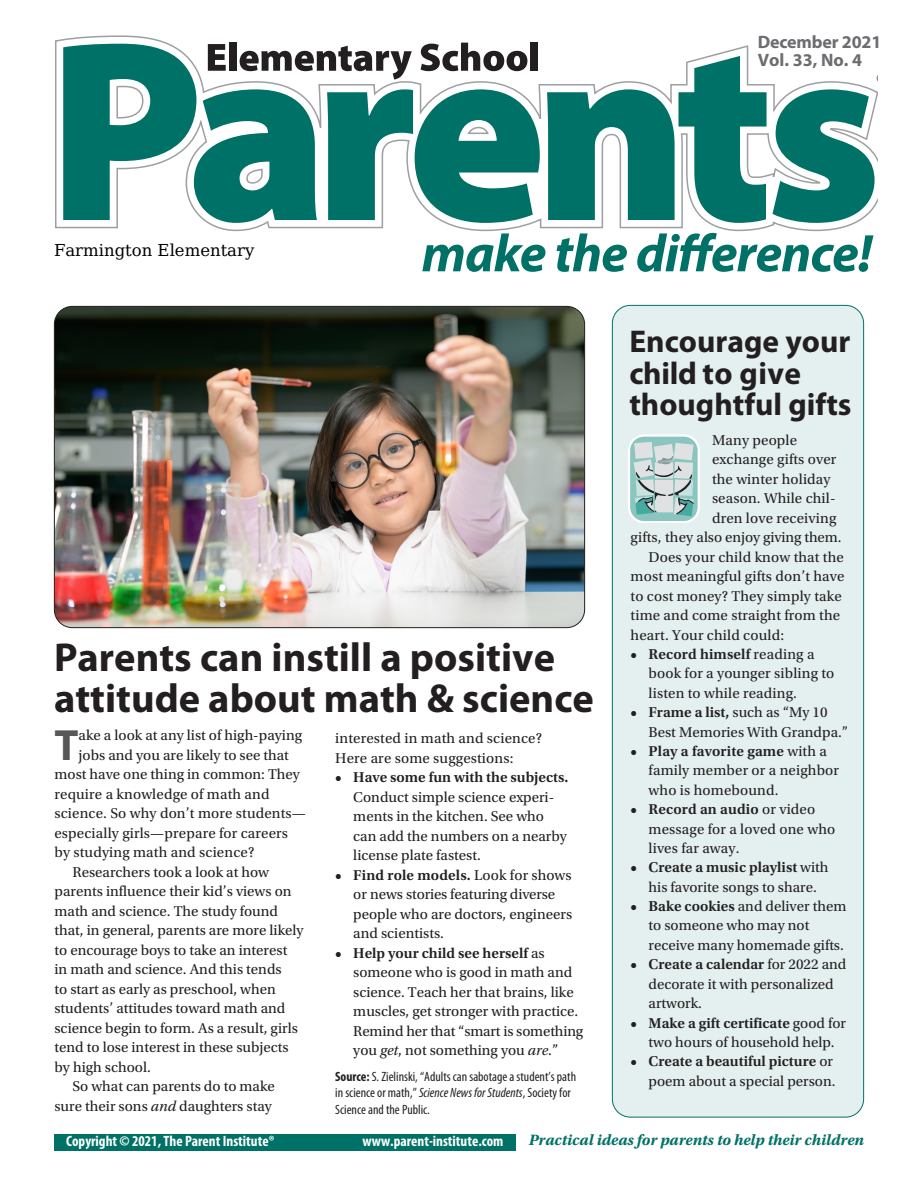
<style>
.page{position:relative;width:918px;height:1188px;background:#fff}
.page>*{position:absolute;margin:0;border:0;box-sizing:border-box;transform-origin:0 0}
.t1{font:700 43.95px "Myriad Pro";color:#57585a}
.t2{font:700 40.5px/40.5px "Myriad Pro";color:#231f20}
.t3{font:700 31.5px/31.5px "Myriad Pro";color:#231f20}
.t4{font:700 18px/18px "Myriad Pro";letter-spacing:-.01em;color:#6c6d70}
.t5{font:16.5px "DejaVu Math Te X Gyre";color:#000}
.t6{font:italic 700 15.75px "Utopia Std";color:#007167}
.t7{font:15px/19.5px "Utopia Std";color:#231f20}
.t8{font:700 condensed 15px "Myriad Pro";color:#fff}
.t9{font:600 15px "Utopia Std";color:#231f20}
.t10{font:condensed 13.5px/16.5px "Myriad Pro";color:#231f20}
.s1{font-weight:600}
.s2{font-style:italic}
.s3{font-weight:700}
</style>
<div class="page">
<div style="left:612px;top:305px;width:252px;height:812px;background:#e4f0ef;border-radius:18px"></div>
<svg style="left:55px;top:35px;width:822px;height:197px"></svg>
<svg style="left:773px;top:89px;width:102px;height:134px"></svg>
<svg style="left:422px;top:233px;width:123px;height:39px"></svg>
<svg style="left:557px;top:233px;width:70px;height:39px"></svg>
<svg style="left:637px;top:233px;width:237px;height:39px"></svg>
<svg style="left:63px;top:43px;width:477px;height:180px"></svg>
<div style="left:531px;top:43px;width:7px;height:28px;background:#231f20"></div>
<svg style="left:628px;top:434px;width:72px;height:89px"></svg>
<div style="left:54px;top:1134px;width:462px;height:16px;background:#007167"></div>
<img style="left:54px;top:306px;width:531px;height:322px">
<p class="t4" style="left:758px;top:32px;width:125px">December 2021<br>Vol. 33, No. 4</p>
<p class="t5" style="left:54px;top:243px;width:202px">Farmington Elementary</p>
<h2 class="t2" style="left:54px;top:636px;width:542px">Parents can instill a positive attitude about math &amp; science</h2>
<h1 class="t1" style="left:54px;top:716px;width:26px">T</h1>
<p class="t7" style="left:79px;top:726px;width:225px">ake a look at any list of high-paying</p>
<p class="t7" style="left:335px;top:729px;width:208px">interested in math and science?<br>Here are some suggestions:</p>
<p class="t9" style="left:335px;top:769px;width:235px">• Have some fun with the subjects.</p>
<p class="t7" style="left:353px;top:787px;width:215px">Conduct simple science experi&shy;ments in the kitchen. See who can add the numbers on a nearby license plate fastest.</p>
<p class="t7" style="left:353px;top:865px;width:220px;text-indent:-18px"><span class="s1">• Find role models.</span> Look for shows or news stories featuring diverse people who are doctors, engineers and scientists.</p>
<p class="t7" style="left:353px;top:943px;width:232px;text-indent:-18px"><span class="s1">• Help your child see herself</span> as someone who is good in math and science. Teach her that brains, like muscles, get stronger with practice.<br>Remind her that “smart is something you <span class="s2">get</span>, not something you <span class="s2">are</span>.”</p>
<p class="t10" style="left:335px;top:1068px;width:242px"><span class="s3">Source:</span> S. Zielinski, “Adults can sabotage a student’s path in science or math,” <span class="s2">Science News for Students</span>, Society for<br>Science and the Public.</p>
<p class="t7" style="left:79px;top:745px;width:212px">jobs and you are likely to see that</p>
<p class="t7" style="left:54px;top:765px;width:247px">most have one thing in common: They</p>
<p class="t7" style="left:54px;top:784px;width:217px">require a knowledge of math and</p>
<p class="t7" style="left:54px;top:804px;width:253px">science. So why don’t more students—</p>
<p class="t7" style="left:54px;top:823px;width:235px">especially girls—prepare for careers</p>
<p class="t7" style="left:54px;top:843px;width:201px">by studying math and science?</p>
<p class="t7" style="left:72px;top:862px;width:198px">Researchers took a look at how</p>
<p class="t7" style="left:54px;top:882px;width:239px">parents influence their kid’s views on</p>
<p class="t7" style="left:54px;top:901px;width:225px">math and science. The study found</p>
<p class="t7" style="left:54px;top:921px;width:251px">that, in general, parents are more likely</p>
<p class="t7" style="left:54px;top:940px;width:234px">to encourage boys to take an interest</p>
<p class="t7" style="left:54px;top:960px;width:229px">in math and science. And this tends</p>
<p class="t7" style="left:54px;top:979px;width:223px">to start as early as preschool, when</p>
<p class="t7" style="left:54px;top:999px;width:233px">students’ attitudes toward math and</p>
<p class="t7" style="left:54px;top:1018px;width:245px">science begin to form. As a result, girls</p>
<p class="t7" style="left:54px;top:1038px;width:236px">tend to lose interest in these subjects</p>
<p class="t7" style="left:54px;top:1057px;width:98px">by high school.</p>
<p class="t7" style="left:72px;top:1077px;width:204px">So what can parents do to make</p>
<p class="t7" style="left:54px;top:1096px;width:219px">sure their sons <span class="s2">and</span> daughters stay</p>
<h3 class="t3" style="left:629px;top:325px;width:224px">Encourage your child to give thoughtful gifts</h3>
<p class="t7" style="left:712px;top:430px;width:87px">Many people</p>
<p class="t7" style="left:712px;top:450px;width:126px">exchange gifts over</p>
<p class="t7" style="left:712px;top:469px;width:120px">the winter holiday</p>
<p class="t7" style="left:712px;top:489px;width:125px">season. While chil-</p>
<p class="t7" style="left:712px;top:508px;width:126px">dren love receiving</p>
<p class="t7" style="left:631px;top:528px;width:213px">gifts, they also enjoy giving them.</p>
<p class="t7" style="left:649px;top:547px;width:197px">Does your child know that the</p>
<p class="t7" style="left:631px;top:567px;width:215px">most meaningful gifts don’t have</p>
<p class="t7" style="left:631px;top:586px;width:213px">to cost money? They simply take</p>
<p class="t7" style="left:631px;top:606px;width:211px">time and come straight from the</p>
<p class="t7" style="left:631px;top:625px;width:155px">heart. Your child could:</p>
<p class="t7" style="left:649px;top:645px;width:187px;text-indent:-18px"><span class="s1">• Record himself</span> reading a book for a younger sibling to listen to while reading.</p>
<p class="t7" style="left:649px;top:703px;width:201px;text-indent:-18px"><span class="s1">• Frame a list,</span> such as “My 10<br>Best Memories With Grandpa.”</p>
<p class="t7" style="left:649px;top:742px;width:192px;text-indent:-18px"><span class="s1">• Play a favorite game</span> with a family member or a neighbor who is homebound.</p>
<p class="t7" style="left:649px;top:800px;width:188px;text-indent:-18px"><span class="s1">• Record an audio</span> or video message for a loved one who lives far away.</p>
<p class="t7" style="left:631px;top:858px;width:199px;text-align:center"><span class="s1">• Create a music playlist</span> with his favorite songs to share.</p>
<p class="t7" style="left:649px;top:897px;width:199px;text-indent:-18px"><span class="s1">• Bake cookies</span> and deliver them to someone who may not receive many homemade gifts.</p>
<p class="t7" style="left:649px;top:955px;width:199px;text-indent:-18px"><span class="s1">• Create a calendar</span> for 2022 and decorate it with personalized artwork.</p>
<p class="t7" style="left:631px;top:1013px;width:217px;text-align:center"><span class="s1">• Make a gift certificate</span> good for two hours of household help.</p>
<p class="t7" style="left:631px;top:1052px;width:207px;text-align:right"><span class="s1">• Create a beautiful picture</span> or poem about a special person.</p>
<p class="t8" style="left:66px;top:1132px;width:210px">Copyright © 2021, The Parent Institute®</p>
<p class="t8" style="left:363px;top:1132px;width:142px">www.parent-institute.com</p>
<p class="t6" style="left:529px;top:1131px;width:337px">Practical ideas for parents to help their children</p>
</div>
